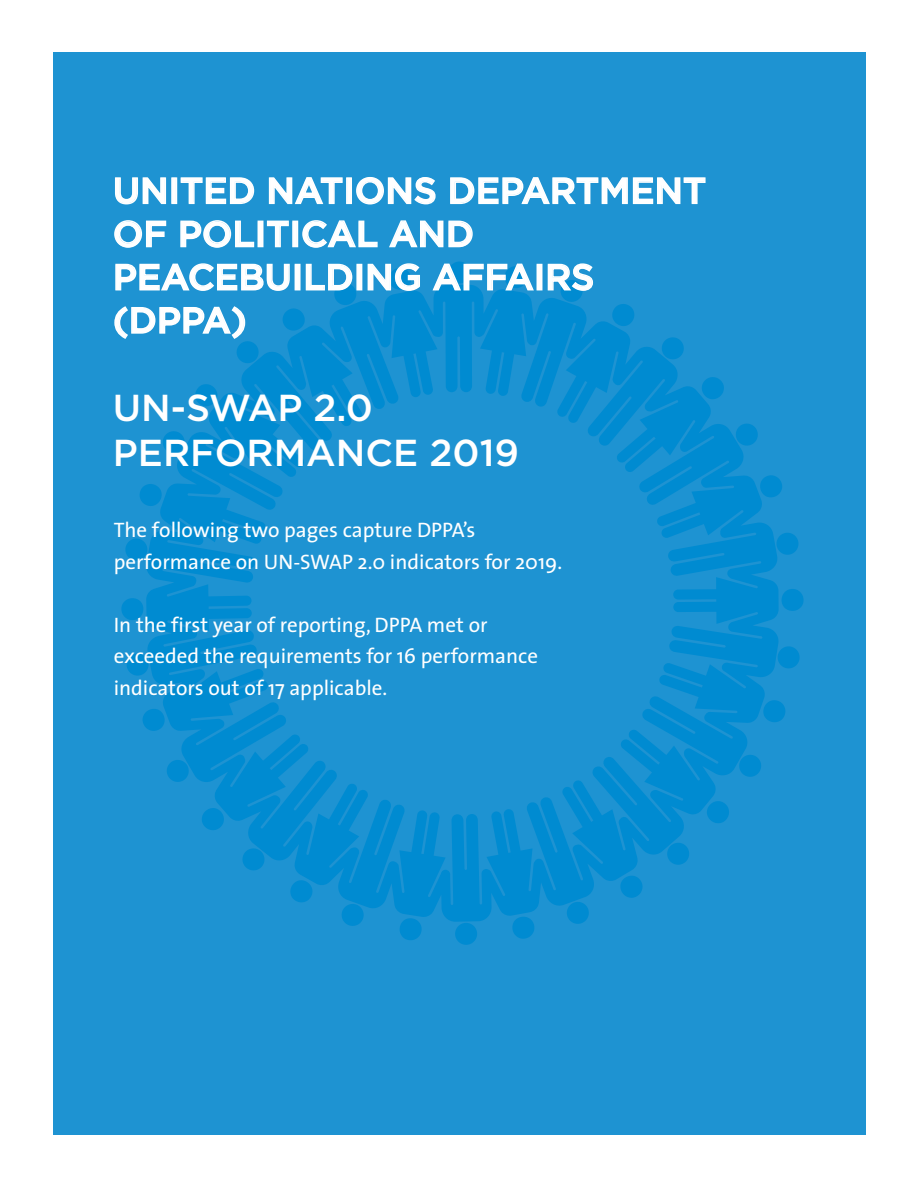
<style>
.page{position:relative;width:918px;height:1188px;background:#fff}
.page>*{position:absolute;margin:0;border:0;box-sizing:border-box;transform-origin:0 0}
.t1{font:500 37.5px/45px "Gotham";color:#fff}
.t2{font:500 36px/43.2px "Gotham";color:#fff}
.t3{font:21px/31.5px "The Sans";color:#fff}
</style>
<div class="page">
<div style="left:54px;top:52px;width:812px;height:1082px;background:#1e93d2"></div>
<svg style="left:779px;top:479px;width:3px;height:15px"></svg>
<svg style="left:779px;top:533px;width:20px;height:22px"></svg>
<svg style="left:782px;top:589px;width:22px;height:22px"></svg>
<svg style="left:779px;top:646px;width:21px;height:23px"></svg>
<svg style="left:779px;top:701px;width:7px;height:20px"></svg>
<svg style="left:146px;top:285px;width:633px;height:637px"></svg>
<svg style="left:565px;top:900px;width:25px;height:24px"></svg>
<svg style="left:512px;top:916px;width:23px;height:23px"></svg>
<div style="left:455px;top:923px;width:22px;height:22px;background:#008bd1;border-radius:50%"></div>
<svg style="left:399px;top:918px;width:23px;height:22px"></svg>
<svg style="left:340px;top:903px;width:25px;height:23px"></svg>
<svg style="left:290px;top:880px;width:23px;height:23px"></svg>
<svg style="left:241px;top:847px;width:25px;height:25px"></svg>
<svg style="left:202px;top:808px;width:22px;height:22px"></svg>
<svg style="left:165px;top:758px;width:25px;height:25px"></svg>
<svg style="left:142px;top:709px;width:23px;height:22px"></svg>
<svg style="left:126px;top:653px;width:24px;height:24px"></svg>
<svg style="left:121px;top:598px;width:22px;height:22px"></svg>
<svg style="left:125px;top:538px;width:23px;height:23px"></svg>
<svg style="left:139px;top:484px;width:23px;height:22px"></svg>
<svg style="left:161px;top:430px;width:25px;height:25px"></svg>
<svg style="left:195px;top:384px;width:23px;height:23px"></svg>
<svg style="left:448px;top:261px;width:22px;height:22px"></svg>
<svg style="left:115px;top:177px;width:52px;height:28px"></svg>
<div style="left:171px;top:177px;width:6px;height:27px;border:2px solid #fff"></div>
<svg style="left:180px;top:177px;width:75px;height:28px"></svg>
<svg style="left:268px;top:177px;width:75px;height:28px"></svg>
<div style="left:346px;top:177px;width:6px;height:27px;border:2px solid #fff"></div>
<svg style="left:356px;top:177px;width:80px;height:28px"></svg>
<svg style="left:450px;top:177px;width:256px;height:28px"></svg>
<svg style="left:114px;top:220px;width:53px;height:28px"></svg>
<svg style="left:180px;top:220px;width:75px;height:28px"></svg>
<div style="left:258px;top:221px;width:5px;height:26px;border:2px solid #fff"></div>
<svg style="left:266px;top:220px;width:23px;height:28px"></svg>
<div style="left:292px;top:221px;width:6px;height:26px;border:2px solid #fff"></div>
<svg style="left:302px;top:220px;width:76px;height:28px"></svg>
<svg style="left:389px;top:220px;width:84px;height:28px"></svg>
<div style="left:356px;top:264px;width:6px;height:26px;border:2px solid #fff"></div>
<svg style="left:367px;top:263px;width:54px;height:29px"></svg>
<svg style="left:432px;top:263px;width:103px;height:29px"></svg>
<div style="left:537px;top:264px;width:5px;height:26px;border:2px solid #fff"></div>
<svg style="left:547px;top:263px;width:47px;height:40px"></svg>
<svg style="left:114px;top:263px;width:244px;height:102px"></svg>
<h2 class="t2" style="left:113px;top:169px;width:595px">UNITED NATIONS DEPARTMENT<br>OF POLITICAL AND<br>PEACEBUILDING AFFAIRS (DPPA)</h2>
<h1 class="t1" style="left:113px;top:385px;width:408px">UN-SWAP 2.0<br>PERFORMANCE 2019</h1>
<p class="t3" style="left:114px;top:514px;width:450px">The following two pages capture DPPA’s performance on UN-SWAP 2.0 indicators for 2019.</p>
<p class="t3" style="left:114px;top:608px;width:426px">In the first year of reporting, DPPA met or exceeded the requirements for 16 performance indicators out of 17 applicable.</p>
</div>
